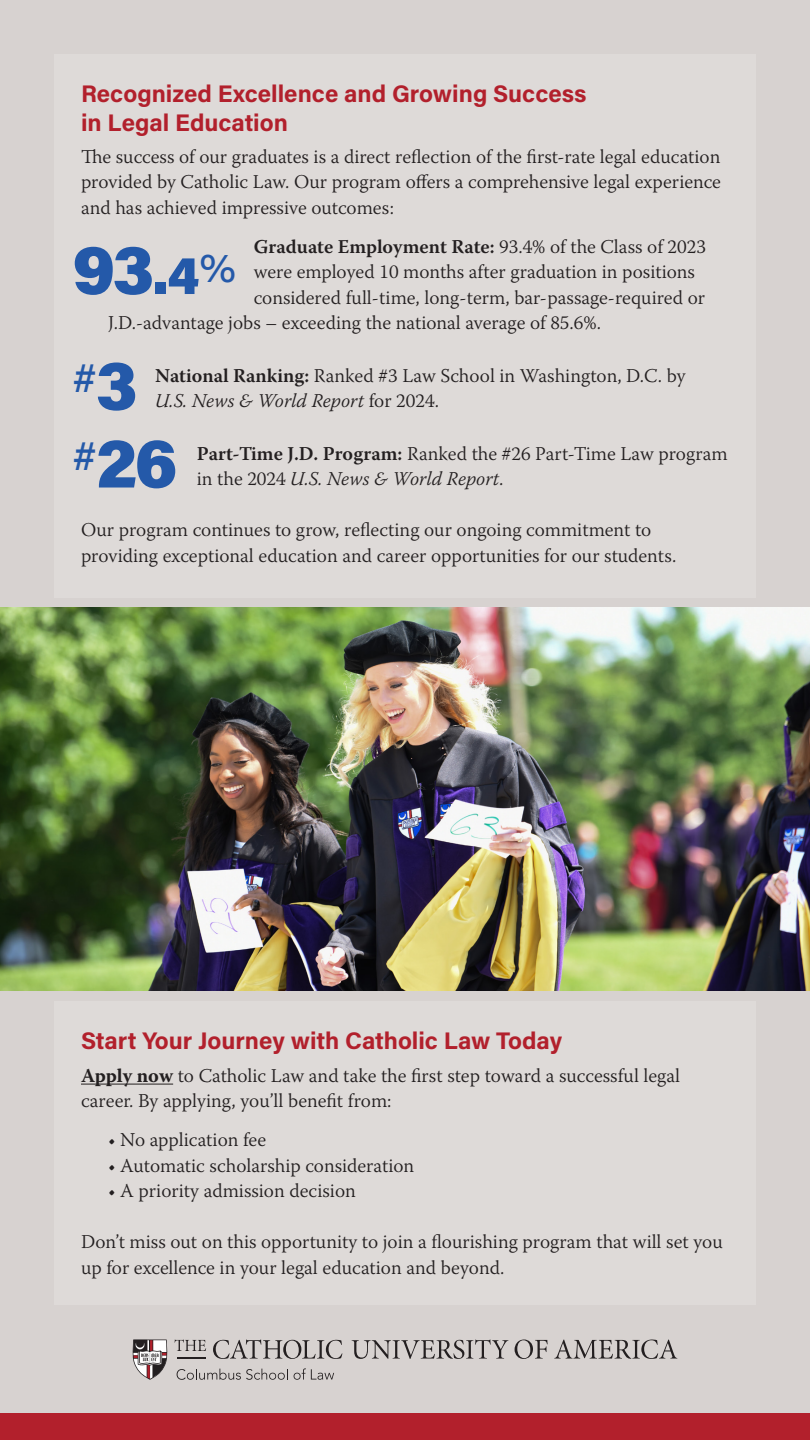
<style>
.page{position:relative;width:810px;height:1440px;background:#d7d2d0}
.page>*{position:absolute;margin:0;border:0;box-sizing:border-box;transform-origin:0 0}
.t1{font:900 70.35px "Acumin Pro";color:#2459a9}
.t2{font:500 40.95px "Acumin Pro";color:#2459a9}
.t3{font:700 24px/28.8px "Acumin Pro";color:#b2202c}
.t4{font:300 19.5px/25.5px "Warnock Pro";color:#231f20}
.t5{font:600 19.5px "Warnock Pro";color:#231f20}
.s1{font-weight:300}
.s2{font-weight:600}
.s3{font-style:italic}
.s4{font-size:54px}
.s5{font-weight:900;font-size:70.35px}
.s6{font-weight:700}
</style>
<div class="page">
<div style="left:54px;top:1002px;width:702px;height:303px;background:#dedad8"></div>
<hr style="left:81px;top:1084px;width:92px;height:1px;background:#231f20">
<div style="left:0;top:1413px;width:810px;height:27px;background:#b2202c"></div>
<div style="left:54px;top:54px;width:702px;height:544px;background:#dedad8"></div>
<img style="left:0;top:608px;width:810px;height:383px">
<svg style="left:132px;top:1340px;width:36px;height:40px"></svg>
<svg style="left:175px;top:1340px;width:31px;height:11px"></svg>
<svg style="left:177px;top:1357px;width:29px;height:1px"></svg>
<svg style="left:213px;top:1340px;width:129px;height:19px"></svg>
<svg style="left:352px;top:1340px;width:156px;height:19px"></svg>
<svg style="left:515px;top:1340px;width:162px;height:19px"></svg>
<svg style="left:177px;top:1369px;width:111px;height:11px"></svg>
<svg style="left:294px;top:1368px;width:40px;height:12px"></svg>
<p class="t3" style="left:81px;top:78px;width:507px">Recognized Excellence and Growing Success in Legal Education</p>
<p class="t4" style="left:81px;top:143px;width:642px;text-align:justify">The success of our graduates is a direct reflection of the first-rate legal education provided by Catholic Law. Our program offers a comprehensive legal experience and has achieved impressive outcomes:</p>
<p class="t5" style="left:254px;top:235px;width:454px">Graduate Employment Rate: <span class="s1">93.4% of the Class of 2023</span></p>
<p class="t4" style="left:254px;top:259px;width:443px">were employed 10 months after graduation in positions</p>
<p class="t4" style="left:254px;top:284px;width:453px">considered full-time, long-term, bar-passage-required or</p>
<p class="t4" style="left:108px;top:310px;width:494px">J.D.-advantage jobs – exceeding the national average of 85.6%.</p>
<p class="t4" style="left:155px;top:362px;width:532px"><span class="s2">National Ranking:</span> Ranked #3 Law School in Washington, D.C. by<br><span class="s3">U.S. News &amp; World Report</span> for 2024.</p>
<p class="t4" style="left:197px;top:440px;width:532px"><span class="s2">Part-Time J.D. Program:</span> Ranked the #26 Part-Time Law program in the 2024 <span class="s3">U.S. News &amp; World Report</span>.</p>
<p class="t4" style="left:81px;top:517px;width:597px">Our program continues to grow, reflecting our ongoing commitment to providing exceptional education and career opportunities for our students.</p>
<h1 class="t1" style="left:72px;top:220px;width:165px">93<span class="s4">.4</span><sup>%</sup></h1>
<h2 class="t2" style="left:72px;top:349px;width:67px">#<span class="s5">3</span></h2>
<h1 class="t1" style="left:72px;top:413px;width:107px"><sup>#</sup>26</h1>
<p class="t3" style="left:81px;top:1026px;width:483px">Start Your Journey with Catholic Law Today</p>
<p class="t4" style="left:81px;top:1062px;width:601px"><span class="s6">Apply now</span> to Catholic Law and take the first step toward a successful legal career. By applying, you’ll benefit from:</p>
<p class="t4" style="left:108px;top:1127px;width:160px">• No application fee</p>
<p class="t4" style="left:108px;top:1152px;width:308px">• Automatic scholarship consideration</p>
<p class="t4" style="left:108px;top:1178px;width:249px">• A priority admission decision</p>
<p class="t4" style="left:81px;top:1229px;width:643px">Don’t miss out on this opportunity to join a flourishing program that will set you up for excellence in your legal education and beyond.</p>
</div>
